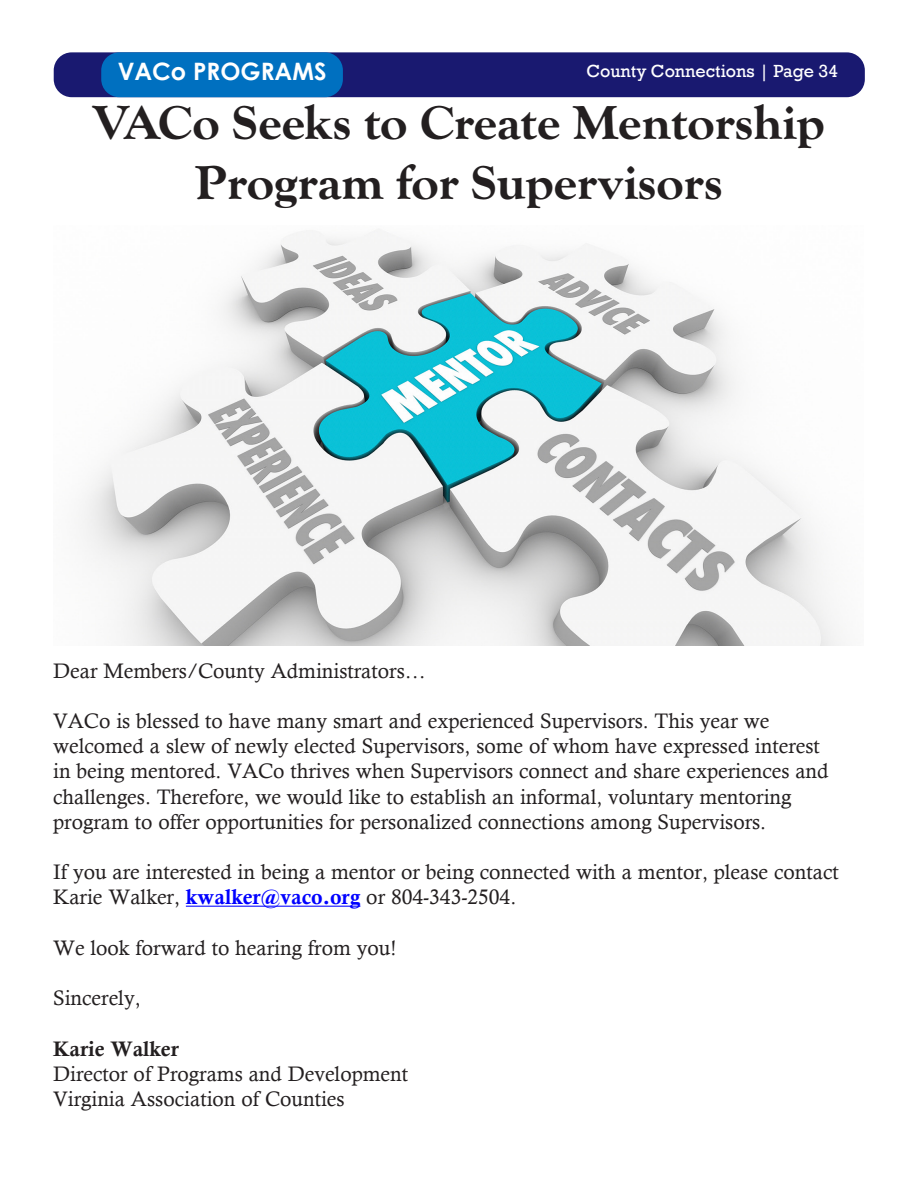
<style>
.page{position:relative;width:918px;height:1188px;background:#fff}
.page>*{position:absolute;margin:0;border:0;box-sizing:border-box;transform-origin:0 0}
.t1{font:700 expanded 49.5px/59.4px "Goudy Old Sty";color:#231f20;text-align:center}
.t2{font:700 24px "Century Gothic";color:#fff}
.t3{font:21px/25.2px "Calisto";color:#231f20}
.t4{font:21px "Calis MT Bol";color:#231f20}
.t5{font:18px "Rockwell";color:#fff}
.s1{font-family:"Calis MT Bol";color:#00f}
</style>
<div class="page">
<div style="left:54px;top:52px;width:811px;height:45px;background:#191970;border-radius:18px"></div>
<div style="left:101px;top:52px;width:242px;height:45px;background:#0070c0;border-radius:18px"></div>
<hr style="left:186px;top:906px;width:174px;height:1px;background:#00f">
<img style="left:76px;top:229px;width:766px;height:416px">
<p class="t2" style="left:118px;top:53px;width:210px">VACo PROGRAMS</p>
<p class="t5" style="left:586px;top:61px;width:253px">County Connections | Page 34</p>
<p class="t1" style="left:93px;top:94px;width:734px">VACo Seeks to Create Mentorship<br>Program for Supervisors</p>
<p class="t3" style="left:53px;top:658px;width:374px">Dear Members/County Administrators…</p>
<p class="t3" style="left:53px;top:708px;width:777px">VACo is blessed to have many smart and experienced Supervisors. This year we welcomed a slew of newly elected Supervisors, some of whom have expressed interest in being mentored. VACo thrives when Supervisors connect and share experiences and challenges. Therefore, we would like to establish an informal, voluntary mentoring program to offer opportunities for personalized connections among Supervisors.</p>
<p class="t3" style="left:53px;top:859px;width:787px">If you are interested in being a mentor or being connected with a mentor, please contact<br>Karie Walker, <span class="s1">kwalker@vaco.org</span> or 804-343-2504.</p>
<p class="t3" style="left:53px;top:935px;width:345px">We look forward to hearing from you!</p>
<p class="t3" style="left:53px;top:985px;width:89px">Sincerely,</p>
<p class="t4" style="left:53px;top:1036px;width:127px">Karie Walker</p>
<p class="t3" style="left:53px;top:1061px;width:356px">Director of Programs and Development</p>
<p class="t3" style="left:53px;top:1086px;width:293px">Virginia Association of Counties</p>
</div>
